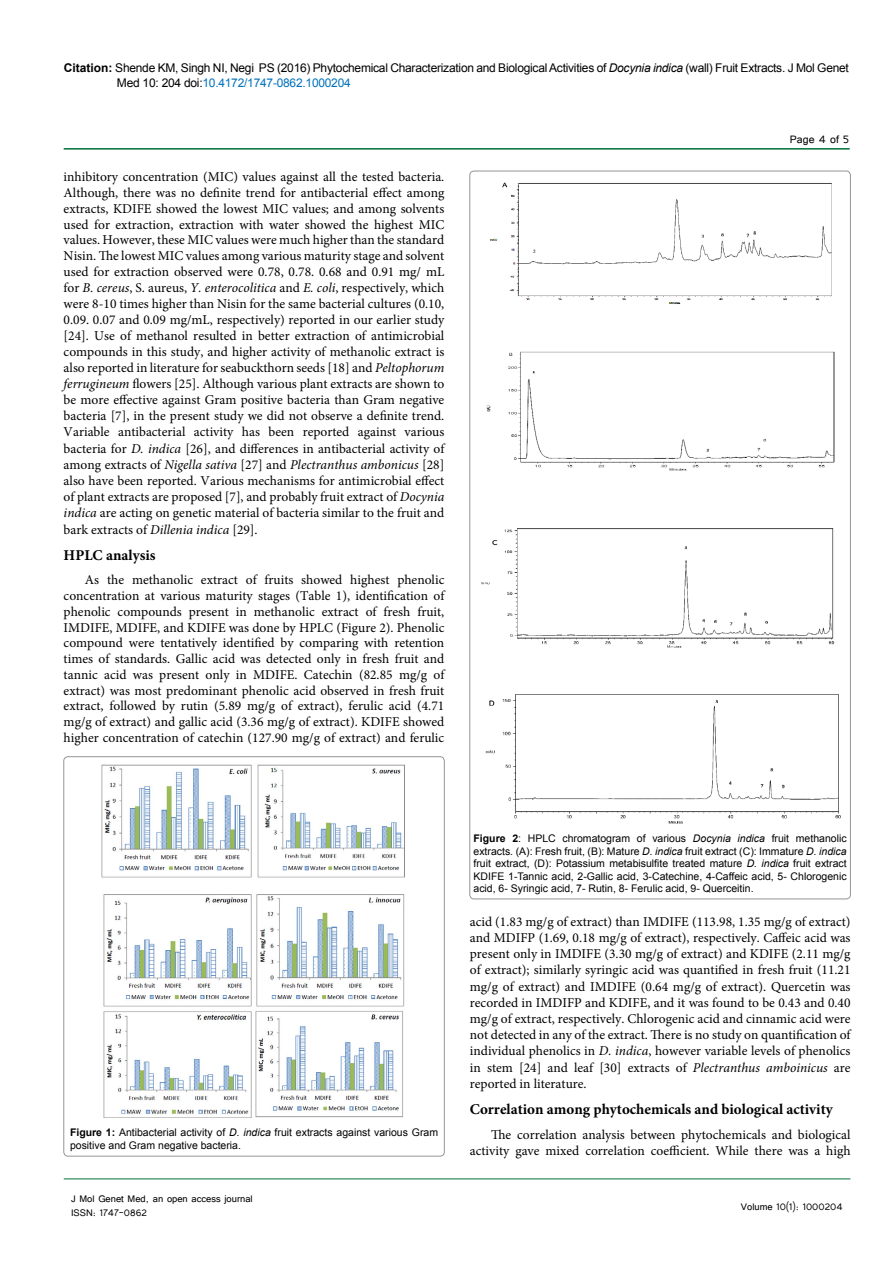
<style>
.page{position:relative;width:893px;height:1263px;background:#fff}
.page>*{position:absolute;margin:0;border:0;box-sizing:border-box;transform-origin:0 0}
.t1{font:700 15px "Minion Pro";color:#000}
.t2{font:13.5px/16px "Minion Pro";color:#000;text-align:justify}
.t3{font:13.5px "Tunga";color:#000}
.t4{font:12px/15px "Arial";letter-spacing:-.02em;color:#000}
.t5{font:12px/14.4px "Tunga";color:#000}
.t6{font:10.5px/12.6px "Arial";color:#000}
.s1{font-weight:700}
.s2{font-style:italic}
.s3{color:#0072bc}
</style>
<div class="page">
<hr style="left:64px;top:148px;width:786px;height:2px;background:#006f3b">
<hr style="left:64px;top:1179px;width:786px;height:1px;background:#006f3b">
<div style="left:64px;top:757px;width:380px;height:399px;border:1px solid #939598;border-radius:4px"></div>
<img style="left:102px;top:764px;width:302px;height:354px">
<img style="left:481px;top:182px;width:360px;height:642px">
<p class="t4" style="left:117px;top:61px;width:733px;text-indent:-53px"><span class="s1">Citation:</span> Shende KM, Singh NI, Negi PS (2016) Phytochemical Characterization and Biological Activities of <span class="s2">Docynia indica</span> (wall) Fruit Extracts. J Mol Genet<br>Med 10: 204 doi:<span class="s3">10.4172/1747-0862.1000204</span></p>
<p class="t2" style="left:64px;top:169px;width:382px">inhibitory concentration (MIC) values against all the tested bacteria.<br>Although, there was no definite trend for antibacterial effect among extracts, KDIFE showed the lowest MIC values; and among solvents used for extraction, extraction with water showed the highest MIC values. However, these MIC values were much higher than the standard Nisin. The lowest MIC values among various maturity stage and solvent used for extraction observed were 0.78, 0.78. 0.68 and 0.91 mg/ mL for <span class="s2">B. cereus</span>, S. aureus, <span class="s2">Y. enterocolitica</span> and <span class="s2">E. coli</span>, respectively, which were 8-10 times higher than Nisin for the same bacterial cultures (0.10, 0.09. 0.07 and 0.09 mg/mL, respectively) reported in our earlier study [24]. Use of methanol resulted in better extraction of antimicrobial compounds in this study, and higher activity of methanolic extract is also reported in literature for seabuckthorn seeds [18] and <span class="s2">Peltophorum ferrugineum</span> flowers [25]. Although various plant extracts are shown to be more effective against Gram positive bacteria than Gram negative bacteria [7], in the present study we did not observe a definite trend.<br>Variable antibacterial activity has been reported against various bacteria for <span class="s2">D. indica</span> [26], and differences in antibacterial activity of among extracts of <span class="s2">Nigella sativa</span> [27] and <span class="s2">Plectranthus ambonicus</span> [28] also have been reported. Various mechanisms for antimicrobial effect of plant extracts are proposed [7], and probably fruit extract of <span class="s2">Docynia indica</span> are acting on genetic material of bacteria similar to the fruit and bark extracts of <span class="s2">Dillenia indica</span> [29].</p>
<p class="t1" style="left:64px;top:545px;width:93px">HPLC analysis</p>
<p class="t2" style="left:64px;top:572px;width:382px;text-indent:21px">As the methanolic extract of fruits showed highest phenolic concentration at various maturity stages (Table 1), identification of phenolic compounds present in methanolic extract of fresh fruit, IMDIFE, MDIFE, and KDIFE was done by HPLC (Figure 2). Phenolic compound were tentatively identified by comparing with retention times of standards. Gallic acid was detected only in fresh fruit and tannic acid was present only in MDIFE. Catechin (82.85 mg/g of extract) was most predominant phenolic acid observed in fresh fruit extract, followed by rutin (5.89 mg/g of extract), ferulic acid (4.71 mg/g of extract) and gallic acid (3.36 mg/g of extract). KDIFE showed higher concentration of catechin (127.90 mg/g of extract) and ferulic</p>
<p class="t3" style="left:790px;top:131px;width:61px">Page 4 of 5</p>
<p class="t6" style="left:70px;top:1126px;width:370px"><span class="s1">Figure 1:</span> Antibacterial activity of <span class="s2">D. indica</span> fruit extracts against various Gram positive and Gram negative bacteria.</p>
<p class="t5" style="left:71px;top:1190px;width:183px">J Mol Genet Med, an open access journal<br>ISSN: 1747-0862</p>
<p class="t6" style="left:474px;top:832px;width:375px;text-align:justify"><span class="s1">Figure 2</span>: HPLC chromatogram of various <span class="s2">Docynia indica</span> fruit methanolic extracts. (A): Fresh fruit, (B): Mature <span class="s2">D. indica</span> fruit extract (C): Immature <span class="s2">D. indica </span>fruit extract, (D): Potassium metabisulfite treated mature <span class="s2">D. indica</span> fruit extract KDIFE 1-Tannic acid, 2-Gallic acid, 3-Catechine, 4-Caffeic acid, 5- Chlorogenic acid, 6- Syringic acid, 7- Rutin, 8- Ferulic acid, 9- Querceitin.</p>
<p class="t2" style="left:470px;top:913px;width:382px">acid (1.83 mg/g of extract) than IMDIFE (113.98, 1.35 mg/g of extract) and MDIFP (1.69, 0.18 mg/g of extract), respectively. Caffeic acid was present only in IMDIFE (3.30 mg/g of extract) and KDIFE (2.11 mg/g of extract); similarly syringic acid was quantified in fresh fruit (11.21 mg/g of extract) and IMDIFE (0.64 mg/g of extract). Quercetin was recorded in IMDIFP and KDIFE, and it was found to be 0.43 and 0.40 mg/g of extract, respectively. Chlorogenic acid and cinnamic acid were not detected in any of the extract. There is no study on quantification of individual phenolics in <span class="s2">D. indica</span>, however variable levels of phenolics in stem [24] and leaf [30] extracts of <span class="s2">Plectranthus amboinicus</span> are reported in literature.</p>
<p class="t1" style="left:470px;top:1099px;width:364px">Correlation among phytochemicals and biological activity</p>
<p class="t2" style="left:470px;top:1127px;width:382px;text-align:right">The correlation analysis between phytochemicals and biological activity gave mixed correlation coefficient. While there was a high</p>
<p class="t5" style="left:741px;top:1199px;width:103px">Volume 10(1): 1000204</p>
</div>
